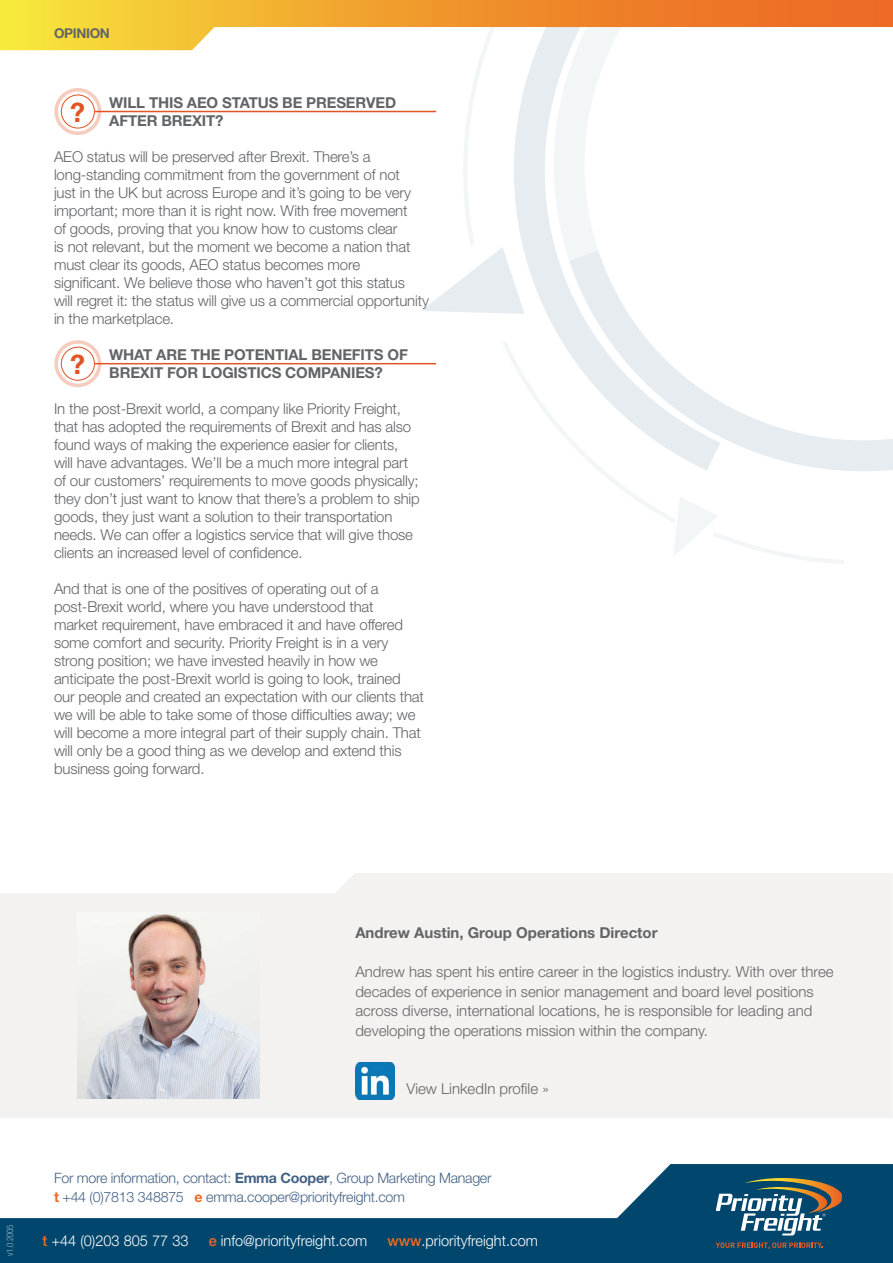
<style>
.page{position:relative;width:893px;height:1263px;background:#fff}
.page>*{position:absolute;margin:0;border:0;box-sizing:border-box;transform-origin:0 0}
.t1{font:700 26.7px "Helvetica Neue LT Std";color:#e15425}
.t2{font:300 15px/18px "Helvetica Neue LT Std";letter-spacing:-.01em;color:#636466}
.t3{font:700 15px/18px "Helvetica Neue LT Std";letter-spacing:-.01em;color:#636466}
.t4{font:300 15px "Helvetica Neue LT Std";color:#fff}
.t5{font:300 14.25px/19.5px "Helvetica Neue LT Std";letter-spacing:-.02em;color:#436286}
.t6{font:700 13.5px "Helvetica Neue LT Std";letter-spacing:-.03em;color:#636466}
.t7{font:300 condensed 9px "Helvetica Neue LT Std";letter-spacing:-.03em;color:#9ab3c3}
.s1{font-weight:700}
.s2{font-weight:700;color:#ed6b26}
.s3{font-weight:500;color:#ed6b26}
</style>
<div class="page">
<svg style="left:608px;top:478px;width:236px;height:86px"></svg>
<svg style="left:553px;top:314px;width:340px;height:164px"></svg>
<svg style="left:0;top:1164px;width:893px;height:99px;fill:#00466d"></svg>
<svg style="left:717px;top:1178px;width:125px;height:57px;background:#4c7280"></svg>
<svg style="left:717px;top:1242px;width:106px;height:7px"></svg>
<div style="left:0;top:873px;width:892px;height:245px;background:#f4f2f1"></div>
<img style="left:78px;top:913px;width:181px;height:186px">
<svg style="left:0;top:0;width:893px;height:314px"></svg>
<hr style="left:95px;top:111px;width:341px;height:1px;background:#e05425">
<svg style="left:54px;top:340px;width:47px;height:47px"></svg>
<hr style="left:95px;top:363px;width:341px;height:1px;background:#e05425">
<img style="left:355px;top:1062px;width:40px;height:37px">
<p class="t6" style="left:54px;top:24px;width:57px">OPINION</p>
<p class="t3" style="left:109px;top:93px;width:288px">WILL THIS AEO STATUS BE PRESERVED<br>AFTER BREXIT?</p>
<p class="t2" style="left:54px;top:147px;width:376px">AEO status will be preserved after Brexit. There’s a long-standing commitment from the government of not<br>just in the UK but across Europe and it’s going to be very important; more than it is right now. With free movement<br>of goods, proving that you know how to customs clear<br>is not relevant, but the moment we become a nation that must clear its goods, AEO status becomes more significant. We believe those who haven’t got this status<br>will regret it: the status will give us a commercial opportunity in the marketplace.</p>
<p class="t3" style="left:109px;top:345px;width:300px">WHAT ARE THE POTENTIAL BENEFITS OF<br>BREXIT FOR LOGISTICS COMPANIES?</p>
<p class="t2" style="left:54px;top:399px;width:367px">In the post-Brexit world, a company like Priority Freight, that has adopted the requirements of Brexit and has also found ways of making the experience easier for clients, will have advantages. We’ll be a much more integral part of our customers’ requirements to move goods physically; they don’t just want to know that there’s a problem to ship goods, they just want a solution to their transportation needs. We can offer a logistics service that will give those clients an increased level of confidence.</p>
<p class="t2" style="left:54px;top:579px;width:371px">And that is one of the positives of operating out of a post-Brexit world, where you have understood that<br>market requirement, have embraced it and have offered some comfort and security. Priority Freight is in a very strong position; we have invested heavily in how we anticipate the post-Brexit world is going to look, trained our people and created an expectation with our clients that we will be able to take some of those difficulties away; we will become a more integral part of their supply chain. That will only be a good thing as we develop and extend this business going forward.</p>
<h1 class="t1" style="left:70px;top:95px;width:16px">?</h1>
<h1 class="t1" style="left:70px;top:348px;width:16px">?</h1>
<p class="t3" style="left:355px;top:923px;width:304px">Andrew Austin, Group Operations Director</p>
<p class="t2" style="left:355px;top:962px;width:480px;line-height:19.5px">Andrew has spent his entire career in the logistics industry. With over three decades of experience in senior management and board level positions across diverse, international locations, he is responsible for leading and developing the operations mission within the company.</p>
<p class="t2" style="left:406px;top:1080px;width:144px">View LinkedIn profile »</p>
<p class="t5" style="left:54px;top:1168px;width:439px">For more information, contact: <span class="s1">Emma Cooper</span>, Group Marketing Manager <span class="s2">t</span> +44 (0)7813 348875 <span class="s2">e</span> emma.cooper@priorityfreight.com</p>
<p class="t7" style="left:5px;top:1256px;width:33px;rotate:-90deg">v1.0 2005</p>
<p class="t4" style="left:43px;top:1231px;width:147px"><span class="s3">t</span> +44 (0)203 805 77 33</p>
<p class="t4" style="left:209px;top:1231px;width:160px"><span class="s3">e</span> info@priorityfreight.com</p>
<p class="t4" style="left:387px;top:1231px;width:152px"><span class="s3">www</span>.priorityfreight.com</p>
</div>
